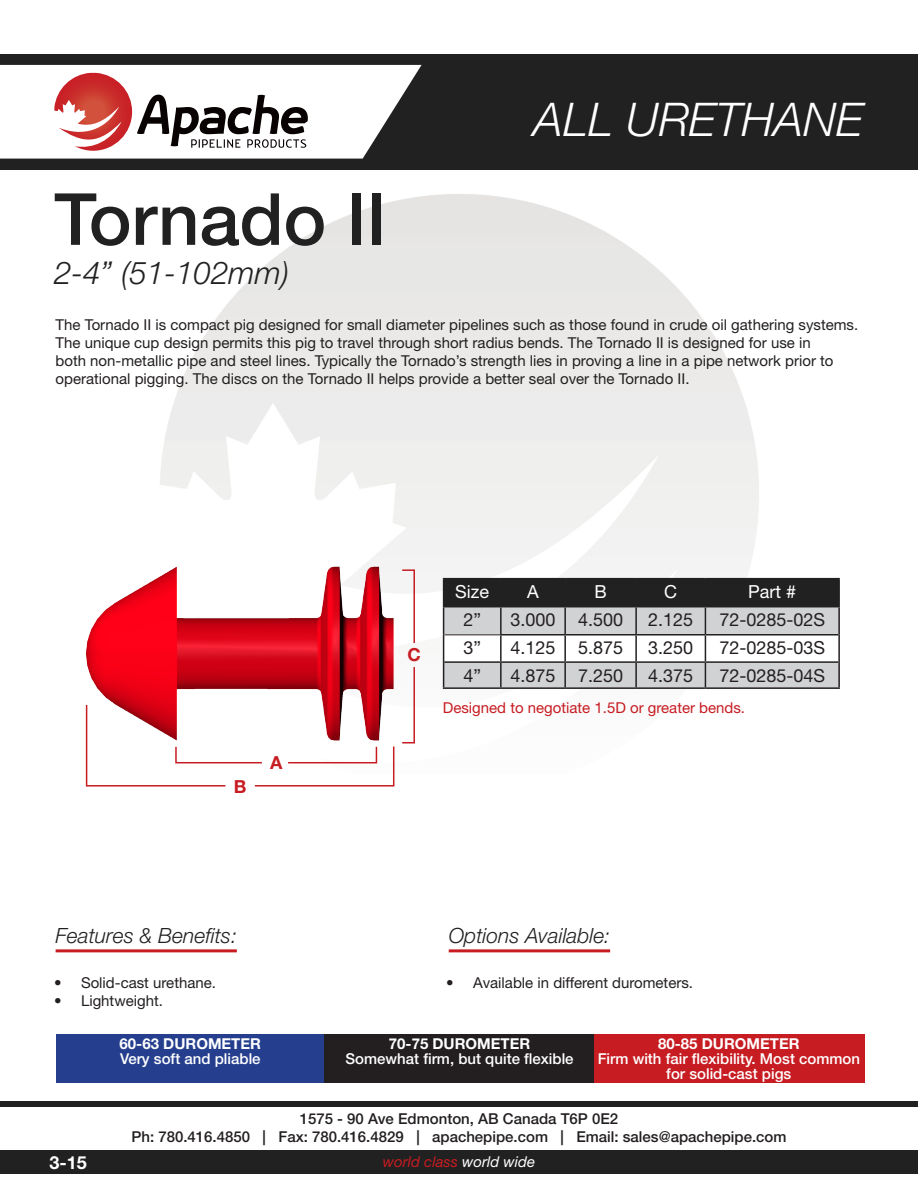
<style>
.page{position:relative;width:918px;height:1188px;background:#fff}
.page>*{position:absolute;margin:0;border:0;box-sizing:border-box;transform-origin:0 0}
.Size{font:500 72px "Helvetica Neue LT Std";color:#212121}
.Size-2{font:italic 300 46.5px "Helvetica Neue LT Std";color:#fff}
.New_Sizes{font:italic 300 31.5px "Helvetica Neue LT Std";color:#212121}
.t1{font:italic 300 21px "Helvetica Neue LT Std";color:#212121}
.t2{font:18px "Helvetica Neue LT Std";color:#231f20}
.t3{font:18px "Helvetica Neue LT Std";color:#fff}
.t4{font:700 18px "Helvetica Neue LT Std";color:#fff}
.Size-3{font:700 18px "Helvetica Neue LT Std";color:#c61c22}
.PARAGRAPH{font:15px/18px "Helvetica Neue LT Std";color:#231f20}
.t5{font:500 15px/18px "Helvetica Neue LT Std";color:#231f20;text-align:center}
.t6{font:500 15px/15px "Helvetica Neue LT Std";color:#fff;text-align:center}
.t7{font:700 15px "Helvetica Neue LT Std";color:#fff}
.Size-4{font:15px "Helvetica Neue LT Std";color:#c61c22}
.t8{font:italic 15px "Helvetica Neue LT Std";color:#c61c22}
.s1{font-weight:500}
.s2{color:#fff}
</style>
<div class="page">
<img style="left:132px;top:169px;width:655px;height:520px">
<div style="left:0;top:54px;width:918px;height:115px;background:#212121"></div>
<div style="left:0;top:1151px;width:918px;height:23px;background:#212121"></div>
<div style="left:0;top:1101px;width:918px;height:5px;background:#212121"></div>
<svg style="left:0;top:65px;width:422px;height:94px;background:#d5c7c6"></svg>
<hr style="left:838px;top:607px;width:2px;height:28px;background:#231f20">
<hr style="left:838px;top:635px;width:2px;height:27px;background:#231f20">
<hr style="left:838px;top:662px;width:2px;height:25px;background:#231f20">
<hr style="left:443px;top:687px;width:58px;height:2px;background:#231f20">
<hr style="left:501px;top:687px;width:64px;height:2px;background:#231f20">
<hr style="left:565px;top:687px;width:71px;height:2px;background:#231f20">
<hr style="left:636px;top:687px;width:69px;height:2px;background:#231f20">
<hr style="left:705px;top:687px;width:135px;height:2px;background:#231f20">
<hr style="left:443px;top:578px;width:58px;height:1px;background:#212121">
<hr style="left:501px;top:578px;width:64px;height:1px;background:#212121">
<hr style="left:565px;top:578px;width:71px;height:1px;background:#212121">
<hr style="left:636px;top:578px;width:69px;height:1px;background:#212121">
<hr style="left:705px;top:578px;width:135px;height:1px;background:#212121">
<svg style="left:443px;top:579px;width:396px;height:109px"></svg>
<hr style="left:838px;top:579px;width:2px;height:27px;background:#212121">
<hr style="left:443px;top:606px;width:58px;height:1px;background:#212121">
<hr style="left:501px;top:606px;width:64px;height:1px;background:#212121">
<hr style="left:565px;top:606px;width:71px;height:1px;background:#212121">
<hr style="left:636px;top:606px;width:69px;height:1px;background:#212121">
<hr style="left:705px;top:606px;width:135px;height:1px;background:#212121">
<hr style="left:56px;top:949px;width:181px;height:3px;background:#c61c22">
<hr style="left:449px;top:949px;width:161px;height:3px;background:#c61c22">
<div style="left:56px;top:1034px;width:271px;height:49px;background:#253f8e"></div>
<div style="left:324px;top:1034px;width:271px;height:49px;background:#231f20"></div>
<div style="left:595px;top:1034px;width:270px;height:49px;background:#c61c22"></div>
<svg style="left:401px;top:569px;width:15px;height:76px"></svg>
<svg style="left:85px;top:745px;width:310px;height:42px"></svg>
<svg style="left:401px;top:666px;width:15px;height:78px"></svg>
<img style="left:85px;top:562px;width:314px;height:183px">
<p class="Size" style="left:54px;top:176px;width:334px">Tornado II</p>
<p class="New_Sizes" style="left:54px;top:254px;width:237px">2-4” (51-102mm)</p>
<p class="Size-2" style="left:534px;top:92px;width:331px">ALL URETHANE</p>
<p class="PARAGRAPH" style="left:56px;top:316px;width:804px">The Tornado II is compact pig designed for small diameter pipelines such as those found in crude oil gathering systems.<br>The unique cup design permits this pig to travel through short radius bends. The Tornado II is designed for use in<br>both non-metallic pipe and steel lines. Typically the Tornado’s strength lies in proving a line in a pipe network prior to operational pigging. The discs on the Tornado II helps provide a better seal over the Tornado II.</p>
<p class="Size-3" style="left:234px;top:775px;width:14px">B</p>
<p class="Size-3" style="left:270px;top:751px;width:14px">A</p>
<p class="Size-3" style="left:408px;top:644px;width:15px">C</p>
<p class="t3" style="left:455px;top:580px;width:35px">Size</p>
<p class="t3" style="left:527px;top:580px;width:13px">A</p>
<p class="t3" style="left:594px;top:580px;width:14px">B</p>
<p class="t3" style="left:664px;top:580px;width:14px">C</p>
<p class="t3" style="left:748px;top:580px;width:50px">Part #</p>
<p class="t2" style="left:463px;top:609px;width:19px">2”</p>
<p class="t2" style="left:510px;top:609px;width:47px">3.000</p>
<p class="t2" style="left:578px;top:609px;width:47px">4.500</p>
<p class="t2" style="left:648px;top:609px;width:47px">2.125</p>
<p class="t2" style="left:719px;top:609px;width:107px">72-0285-02S</p>
<p class="t2" style="left:463px;top:637px;width:19px">3”</p>
<p class="t2" style="left:510px;top:637px;width:47px">4.125</p>
<p class="t2" style="left:578px;top:637px;width:47px">5.875</p>
<p class="t2" style="left:648px;top:637px;width:47px">3.250</p>
<p class="t2" style="left:719px;top:637px;width:107px">72-0285-03S</p>
<p class="t2" style="left:463px;top:664px;width:19px">4”</p>
<p class="t2" style="left:510px;top:664px;width:47px">4.875</p>
<p class="t2" style="left:578px;top:664px;width:47px">7.250</p>
<p class="t2" style="left:648px;top:664px;width:47px">4.375</p>
<p class="t2" style="left:719px;top:664px;width:107px">72-0285-04S</p>
<p class="Size-4" style="left:443px;top:698px;width:304px">Designed to negotiate 1.5D or greater bends.</p>
<p class="t1" style="left:56px;top:923px;width:183px">Features &amp; Benefits:</p>
<p class="t1" style="left:449px;top:923px;width:163px">Options Available:</p>
<p class="PARAGRAPH" style="left:54px;top:973px;width:164px"><span class="s1">•</span> Solid-cast urethane.</p>
<p class="PARAGRAPH" style="left:54px;top:991px;width:110px"><span class="s1">•</span> Lightweight.</p>
<p class="t7" style="left:120px;top:1035px;width:143px">60-63 DUROMETER</p>
<p class="t6" style="left:120px;top:1051px;width:142px">Very soft and pliable</p>
<p class="PARAGRAPH" style="left:446px;top:973px;width:248px"><span class="s1">•</span> Available in different durometers.</p>
<p class="t7" style="left:389px;top:1035px;width:143px">70-75 DUROMETER</p>
<p class="t6" style="left:346px;top:1051px;width:230px">Somewhat firm, but quite flexible</p>
<p class="t7" style="left:658px;top:1035px;width:143px">80-85 DUROMETER</p>
<p class="t6" style="left:598px;top:1051px;width:264px">Firm with fair flexibility. Most common for solid-cast pigs</p>
<p class="t5" style="left:131px;top:1109px;width:657px">1575 - 90 Ave Edmonton, AB Canada T6P 0E2<br>Ph: 780.416.4850 | Fax: 780.416.4829 | apachepipe.com | Email: sales@apachepipe.com</p>
<p class="t4" style="left:50px;top:1151px;width:39px">3-15</p>
<p class="t8" style="left:383px;top:1153px;width:154px">world class <span class="s2">world wide</span></p>
</div>
